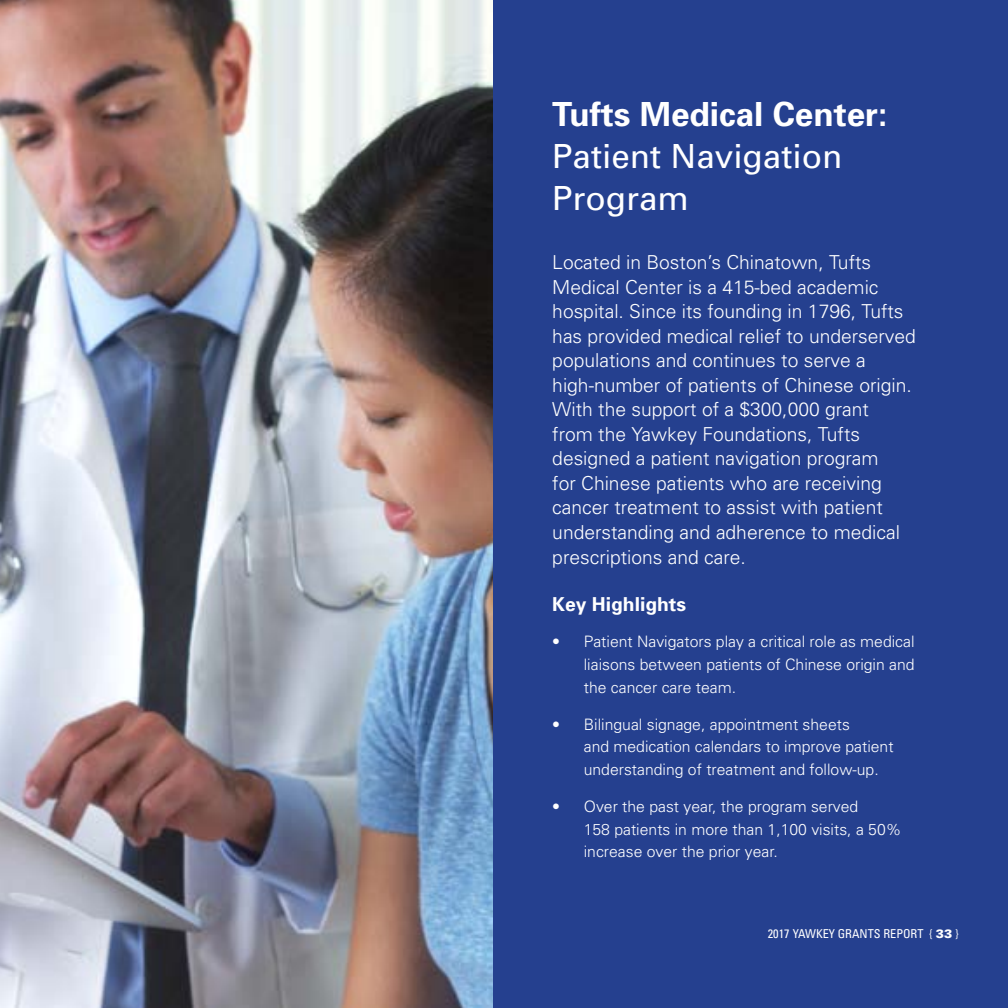
<style>
.page{position:relative;width:1008px;height:1008px;background:#fff}
.page>*{position:absolute;margin:0;border:0;box-sizing:border-box;transform-origin:0 0}
.t1{font:33.25px/42px "Univers";color:#fff}
.t2{font:700 33.25px "Univers";color:#fff}
.t3{font:300 19.25px/24.5px "Univers";color:#fff}
.t4{font:700 19.25px "Univers";color:#fff}
.t5{font:300 15.75px/22.8px "Univers";color:#fff}
.t6{font:condensed 12.25px "Univers";color:#fff}
.s1{font-weight:300;font-stretch:normal}
.s2{font-weight:900;font-stretch:normal}
</style>
<div class="page">
<img style="left:0;top:0;width:494px;height:1008px">
<div style="left:494px;top:0;width:514px;height:1008px;background:#25408f"></div>
<h1 class="t2" style="left:552px;top:93px;width:337px">Tufts Medical Center:</h1>
<h1 class="t1" style="left:552px;top:135px;width:292px">Patient Navigation<br>Program</h1>
<p class="t3" style="left:552px;top:250px;width:365px">Located in Boston’s Chinatown, Tufts Medical Center is a 415-bed academic hospital. Since its founding in 1796, Tufts has provided medical relief to underserved populations and continues to serve a high-number of patients of Chinese origin.<br>With the support of a $300,000 grant<br>from the Yawkey Foundations, Tufts designed a patient navigation program<br>for Chinese patients who are receiving cancer treatment to assist with patient understanding and adherence to medical prescriptions and care.</p>
<p class="t4" style="left:552px;top:592px;width:135px">Key Highlights</p>
<p class="t5" style="left:584px;top:630px;width:332px;text-align:justify;text-indent:-32px">• Patient Navigators play a critical role as medical liaisons between patients of Chinese origin and the cancer care team.</p>
<p class="t5" style="left:584px;top:712px;width:311px;text-indent:-32px">• Bilingual signage, appointment sheets<br>and medication calendars to improve patient understanding of treatment and follow-up.</p>
<p class="t5" style="left:584px;top:795px;width:319px;text-indent:-32px">• Over the past year, the program served<br>158 patients in more than 1,100 visits, a 50% increase over the prior year.</p>
<p class="t6" style="left:768px;top:925px;width:193px">2017 YAWKEY GRANTS REPORT <span class="s1">{</span> <span class="s2">33</span> <span class="s1">}</span></p>
</div>
